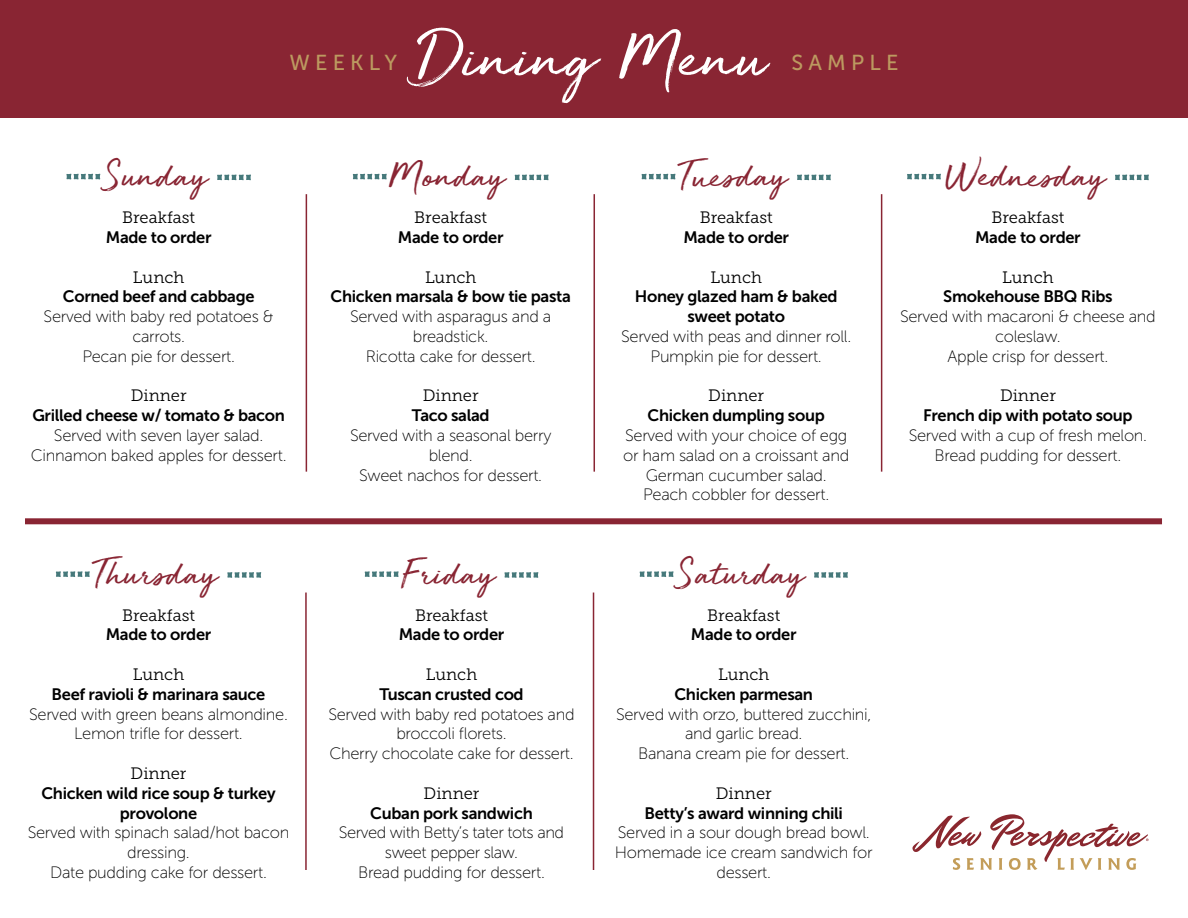
<style>
.page{position:relative;width:1188px;height:918px;background:#fff}
.page>*{position:absolute;margin:0;border:0;box-sizing:border-box;transform-origin:0 0}
.t1{font:70.95px "Golden Plains";color:#fff}
.t2{font:39px "Golden Plains";color:#892533}
.t3{font:21.6px "Museo Sans 500";letter-spacing:.24em;color:#bc9a60}
.t4{font:16.5px/19.8px "Museo Sans 100";letter-spacing:-.02em;color:#000;text-align:center}
.t5{font:16.5px/19.8px "Museo Sans 700";letter-spacing:-.02em;color:#000;text-align:center}
.t6{font:16.5px "Museo Slab 300";color:#000}
</style>
<div class="page">
<div style="left:0;top:0;width:1188px;height:118px;background:#892533"></div>
<svg style="left:66px;top:174px;width:34px;height:6px"></svg>
<svg style="left:217px;top:174px;width:34px;height:6px"></svg>
<svg style="left:365px;top:571px;width:34px;height:6px"></svg>
<svg style="left:504px;top:572px;width:35px;height:6px"></svg>
<svg style="left:353px;top:174px;width:34px;height:6px"></svg>
<svg style="left:515px;top:174px;width:34px;height:6px"></svg>
<svg style="left:56px;top:571px;width:34px;height:6px"></svg>
<svg style="left:227px;top:572px;width:34px;height:6px"></svg>
<svg style="left:641px;top:174px;width:35px;height:6px"></svg>
<svg style="left:797px;top:174px;width:34px;height:6px"></svg>
<svg style="left:639px;top:571px;width:35px;height:6px"></svg>
<svg style="left:814px;top:572px;width:34px;height:6px"></svg>
<svg style="left:907px;top:174px;width:34px;height:6px"></svg>
<svg style="left:1115px;top:174px;width:34px;height:6px"></svg>
<div style="left:25px;top:518px;width:1137px;height:6px;background:#892533"></div>
<svg style="left:912px;top:814px;width:237px;height:56px"></svg>
<hr style="left:306px;top:194px;width:1px;height:278px;background:#892533">
<hr style="left:305px;top:593px;width:2px;height:277px;background:#892533">
<hr style="left:594px;top:194px;width:1px;height:278px;background:#892533">
<hr style="left:881px;top:194px;width:1px;height:278px;background:#892533">
<hr style="left:593px;top:593px;width:1px;height:277px;background:#892533">
<h3 class="t3" style="left:289px;top:51px;width:109px">WEEKLY</h3>
<h1 class="t1" style="left:413px;top:9px;width:355px">Dining Menu</h1>
<h3 class="t3" style="left:792px;top:51px;width:108px">SAMPLE</h3>
<h2 class="t2" style="left:103px;top:149px;width:106px">Sunday</h2>
<p class="t6" style="left:122px;top:208px;width:75px">Breakfast</p>
<p class="t5" style="left:106px;top:227px;width:107px">Made to order</p>
<p class="t6" style="left:133px;top:268px;width:53px">Lunch</p>
<p class="t5" style="left:63px;top:287px;width:193px">Corned beef and cabbage</p>
<p class="t4" style="left:44px;top:307px;width:232px">Served with baby red potatoes &amp; carrots.<br>Pecan pie for dessert.</p>
<p class="t6" style="left:131px;top:387px;width:57px">Dinner</p>
<p class="t5" style="left:32px;top:406px;width:254px">Grilled cheese w/ tomato &amp; bacon</p>
<p class="t4" style="left:31px;top:426px;width:257px">Served with seven layer salad.<br>Cinnamon baked apples for dessert.</p>
<h2 class="t2" style="left:92px;top:547px;width:127px">Thursday</h2>
<p class="t6" style="left:122px;top:606px;width:75px">Breakfast</p>
<p class="t5" style="left:106px;top:625px;width:107px">Made to order</p>
<p class="t6" style="left:133px;top:665px;width:53px">Lunch</p>
<p class="t5" style="left:52px;top:684px;width:215px">Beef ravioli &amp; marinara sauce</p>
<p class="t4" style="left:29px;top:704px;width:260px">Served with green beans almondine.<br>Lemon trifle for dessert.</p>
<p class="t6" style="left:131px;top:764px;width:57px">Dinner</p>
<p class="t5" style="left:41px;top:783px;width:236px">Chicken wild rice soup &amp; turkey provolone</p>
<p class="t4" style="left:28px;top:823px;width:263px">Served with spinach salad/hot bacon dressing.<br>Date pudding cake for dessert.</p>
<h2 class="t2" style="left:389px;top:149px;width:117px">Monday</h2>
<p class="t6" style="left:414px;top:208px;width:75px">Breakfast</p>
<p class="t5" style="left:398px;top:227px;width:107px">Made to order</p>
<p class="t6" style="left:425px;top:268px;width:53px">Lunch</p>
<p class="t5" style="left:331px;top:287px;width:242px">Chicken marsala &amp; bow tie pasta</p>
<p class="t4" style="left:350px;top:307px;width:203px">Served with asparagus and a breadstick.<br>Ricotta cake for dessert.</p>
<p class="t6" style="left:423px;top:387px;width:57px">Dinner</p>
<p class="t5" style="left:412px;top:406px;width:79px">Taco salad</p>
<p class="t4" style="left:350px;top:426px;width:203px">Served with a seasonal berry blend.<br>Sweet nachos for dessert.</p>
<h2 class="t2" style="left:401px;top:547px;width:95px">Friday</h2>
<p class="t6" style="left:415px;top:606px;width:75px">Breakfast</p>
<p class="t5" style="left:399px;top:625px;width:107px">Made to order</p>
<p class="t6" style="left:426px;top:665px;width:53px">Lunch</p>
<p class="t5" style="left:379px;top:684px;width:146px">Tuscan crusted cod</p>
<p class="t4" style="left:328px;top:704px;width:248px">Served with baby red potatoes and broccoli florets.<br>Cherry chocolate cake for dessert.</p>
<p class="t6" style="left:424px;top:784px;width:57px">Dinner</p>
<p class="t5" style="left:370px;top:803px;width:164px">Cuban pork sandwich</p>
<p class="t4" style="left:339px;top:823px;width:227px">Served with Betty’s tater tots and sweet pepper slaw.<br>Bread pudding for dessert.</p>
<h2 class="t2" style="left:678px;top:149px;width:111px">Tuesday</h2>
<p class="t6" style="left:700px;top:208px;width:75px">Breakfast</p>
<p class="t5" style="left:683px;top:227px;width:107px">Made to order</p>
<p class="t6" style="left:711px;top:268px;width:53px">Lunch</p>
<p class="t5" style="left:635px;top:287px;width:204px">Honey glazed ham &amp; baked sweet potato</p>
<p class="t4" style="left:621px;top:327px;width:232px">Served with peas and dinner roll.<br>Pumpkin pie for dessert.</p>
<p class="t6" style="left:708px;top:387px;width:57px">Dinner</p>
<p class="t5" style="left:648px;top:406px;width:179px">Chicken dumpling soup</p>
<p class="t4" style="left:623px;top:426px;width:228px">Served with your choice of egg or ham salad on a croissant and<br>German cucumber salad.<br>Peach cobbler for dessert.</p>
<h2 class="t2" style="left:676px;top:547px;width:130px">Saturday</h2>
<p class="t6" style="left:707px;top:606px;width:75px">Breakfast</p>
<p class="t5" style="left:691px;top:625px;width:107px">Made to order</p>
<p class="t6" style="left:718px;top:665px;width:53px">Lunch</p>
<p class="t5" style="left:674px;top:684px;width:140px">Chicken parmesan</p>
<p class="t4" style="left:616px;top:704px;width:257px">Served with orzo, buttered zucchini, and garlic bread.<br>Banana cream pie for dessert.</p>
<p class="t6" style="left:716px;top:784px;width:57px">Dinner</p>
<p class="t5" style="left:645px;top:803px;width:200px">Betty’s award winning chili</p>
<p class="t4" style="left:615px;top:823px;width:259px">Served in a sour dough bread bowl.<br>Homemade ice cream sandwich for dessert.</p>
<h2 class="t2" style="left:944px;top:149px;width:163px">Wednesday</h2>
<p class="t6" style="left:991px;top:208px;width:75px">Breakfast</p>
<p class="t5" style="left:975px;top:227px;width:107px">Made to order</p>
<p class="t6" style="left:1002px;top:268px;width:53px">Lunch</p>
<p class="t5" style="left:943px;top:287px;width:171px">Smokehouse BBQ Ribs</p>
<p class="t4" style="left:900px;top:307px;width:257px">Served with macaroni &amp; cheese and coleslaw.<br>Apple crisp for dessert.</p>
<p class="t6" style="left:1000px;top:387px;width:57px">Dinner</p>
<p class="t5" style="left:923px;top:406px;width:211px">French dip with potato soup</p>
<p class="t4" style="left:909px;top:426px;width:240px">Served with a cup of fresh melon.<br>Bread pudding for dessert.</p>
</div>
